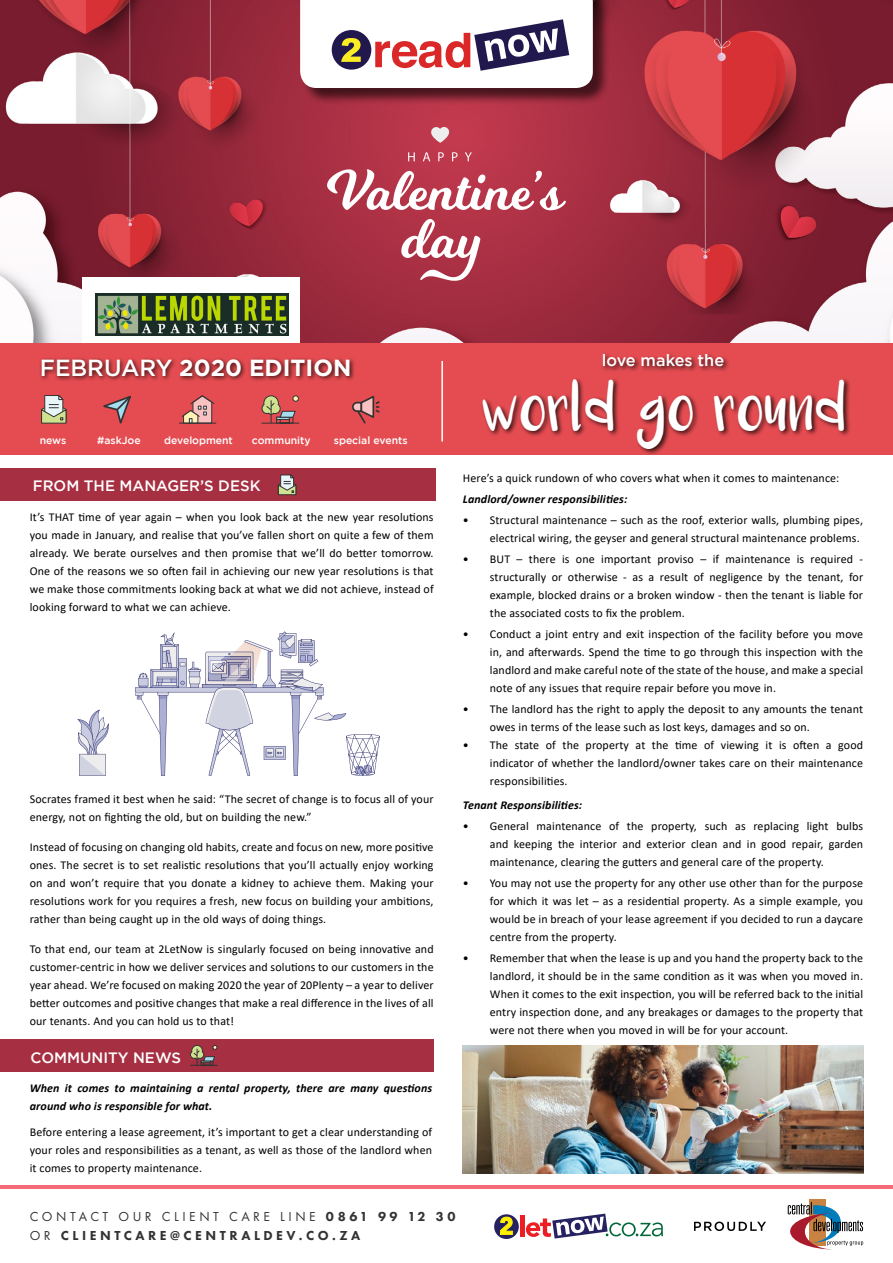
<style>
.page{position:relative;width:893px;height:1263px;background:#fff}
.page>*{position:absolute;margin:0;border:0;box-sizing:border-box;transform-origin:0 0}
.t1{font:34.5px "Luna";letter-spacing:.05em;color:#fff}
.t2{font:700 23.25px "Gotham";color:#fff}
.t3{font:500 16.35px "Gotham";color:#fff}
.t4{font:500 15px "Gotham";color:#fff}
.t5{font:13.5px "Futura PT";letter-spacing:.26em;color:#333}
.t6{font:800 13.5px "Futura PT";letter-spacing:.26em;color:#333}
.t7{font:12px/18px "Calibri";letter-spacing:.01em;color:#000;text-align:justify}
.t8{font:italic 700 12px/18px "Calibri";letter-spacing:.01em;color:#000}
.t9{font:500 10.35px "Gotham";color:#fff}
.s1{font-weight:500}
.s2{font-weight:800}
.s3{font-weight:400}
</style>
<div class="page">
<img style="left:0;top:0;width:892px;height:343px">
<div style="left:494px;top:1214px;width:25px;height:25px;background:#262262;border-radius:50%"></div>
<svg style="left:499px;top:1216px;width:14px;height:19px"></svg>
<div style="left:520px;top:1215px;width:5px;height:21px;background:#ed1d24"></div>
<svg style="left:526px;top:1213px;width:137px;height:25px"></svg>
<div style="left:809px;top:1199px;width:17px;height:47px;background:#c88343"></div>
<svg style="left:788px;top:1202px;width:75px;height:47px"></svg>
<svg style="left:694px;top:1221px;width:72px;height:10px"></svg>
<svg style="left:431px;top:127px;width:18px;height:16px"></svg>
<svg style="left:327px;top:169px;width:239px;height:41px"></svg>
<svg style="left:401px;top:219px;width:79px;height:62px"></svg>
<svg style="left:408px;top:152px;width:7px;height:9px"></svg>
<svg style="left:423px;top:152px;width:7px;height:9px"></svg>
<svg style="left:438px;top:152px;width:6px;height:9px"></svg>
<svg style="left:452px;top:152px;width:6px;height:9px"></svg>
<svg style="left:465px;top:152px;width:7px;height:9px"></svg>
<img style="left:463px;top:1045px;width:400px;height:128px">
<svg style="left:77px;top:710px;width:32px;height:66px"></svg>
<svg style="left:135px;top:631px;width:245px;height:145px"></svg>
<div style="left:82px;top:278px;width:218px;height:67px;background:#fff"></div>
<img style="left:96px;top:294px;width:193px;height:41px">
<div style="left:0;top:343px;width:893px;height:112px;background:#e44c51"></div>
<div style="left:481px;top:376px;width:370px;height:79px;background:#000;opacity:.75"></div>
<div style="left:600px;top:352px;width:130px;height:20px;background:#000;opacity:.75"></div>
<hr style="left:441px;top:361px;width:2px;height:80px;background:#fff">
<div style="left:39px;top:357px;width:317px;height:25px;background:#000;opacity:.75"></div>
<svg style="left:41px;top:395px;width:26px;height:29px"></svg>
<svg style="left:261px;top:395px;width:39px;height:29px"></svg>
<div style="left:292px;top:395px;width:7px;height:7px;border:1px solid #333;border-radius:50%"></div>
<svg style="left:103px;top:395px;width:28px;height:29px"></svg>
<svg style="left:352px;top:395px;width:28px;height:29px"></svg>
<hr style="left:0;top:1185px;width:893px;height:3px;background:#f46b75">
<svg style="left:181px;top:395px;width:34px;height:28px"></svg>
<hr style="left:179px;top:423px;width:37px;height:1px;background:#333">
<div style="left:0;top:1039px;width:434px;height:33px;background:#a62f42"></div>
<svg style="left:190px;top:1045px;width:28px;height:21px"></svg>
<div style="left:0;top:469px;width:435px;height:32px;background:#a62f42"></div>
<svg style="left:278px;top:474px;width:18px;height:21px"></svg>
<div style="left:301px;top:0;width:309px;height:105px;background:#000;opacity:.6"></div>
<svg style="left:300px;top:0;width:293px;height:88px"></svg>
<p class="t2" style="left:40px;top:354px;width:313px"><span class="s1">FEBRUARY</span> 2020 EDITION</p>
<p class="t9" style="left:40px;top:435px;width:28px">news</p>
<p class="t9" style="left:97px;top:435px;width:45px">#askJoe</p>
<p class="t9" style="left:164px;top:435px;width:70px">development</p>
<p class="t9" style="left:252px;top:435px;width:60px">community</p>
<p class="t9" style="left:334px;top:435px;width:75px">special events</p>
<p class="t3" style="left:602px;top:351px;width:124px">love makes the</p>
<p class="t1" style="left:483px;top:399px;width:366px">world go round</p>
<p class="t4" style="left:33px;top:477px;width:229px">FROM THE MANAGER’S DESK</p>
<p class="t7" style="left:30px;top:508px;width:405px">It’s THAT time of year again – when you look back at the new year resolutions you made in January, and realise that you’ve fallen short on quite a few of them already. We berate ourselves and then promise that we’ll do better tomorrow.<br>One of the reasons we so often fail in achieving our new year resolutions is that we make those commitments looking back at what we did not achieve, instead of looking forward to what we can achieve.</p>
<p class="t7" style="left:30px;top:790px;width:405px">Socrates framed it best when he said: “The secret of change is to focus all of your energy, not on fighting the old, but on building the new.”</p>
<p class="t7" style="left:30px;top:838px;width:405px">Instead of focusing on changing old habits, create and focus on new, more positive ones. The secret is to set realistic resolutions that you’ll actually enjoy working on and won’t require that you donate a kidney to achieve them. Making your resolutions work for you requires a fresh, new focus on building your ambitions, rather than being caught up in the old ways of doing things.</p>
<p class="t7" style="left:30px;top:940px;width:405px">To that end, our team at 2LetNow is singularly focused on being innovative and customer-centric in how we deliver services and solutions to our customers in the year ahead. We’re focused on making 2020 the year of 20Plenty – a year to deliver better outcomes and positive changes that make a real difference in the lives of all our tenants. And you can hold us to that!</p>
<p class="t4" style="left:31px;top:1049px;width:152px">COMMUNITY NEWS</p>
<p class="t7" style="left:463px;top:469px;width:378px">Here’s a quick rundown of who covers what when it comes to maintenance:</p>
<p class="t8" style="left:463px;top:490px;width:166px">Landlord/owner responsibilities:</p>
<p class="t7" style="left:463px;top:511px;width:402px;text-align:right">• Structural maintenance – such as the roof, exterior walls, plumbing pipes, electrical wiring, the geyser and general structural maintenance problems.</p>
<p class="t7" style="left:490px;top:550px;width:375px;text-indent:-27px">• BUT – there is one important proviso – if maintenance is required - structurally or otherwise - as a result of negligence by the tenant, for example, blocked drains or a broken window - then the tenant is liable for the associated costs to fix the problem.</p>
<p class="t7" style="left:490px;top:625px;width:375px;text-indent:-27px">• Conduct a joint entry and exit inspection of the facility before you move in, and afterwards. Spend the time to go through this inspection with the landlord and make careful note of the state of the house, and make a special note of any issues that require repair before you move in.</p>
<p class="t7" style="left:490px;top:700px;width:375px;text-indent:-27px">• The landlord has the right to apply the deposit to any amounts the tenant owes in terms of the lease such as lost keys, damages and so on.</p>
<p class="t7" style="left:490px;top:736px;width:375px;text-indent:-27px">• The state of the property at the time of viewing it is often a good indicator of whether the landlord/owner takes care on their maintenance responsibilities.</p>
<p class="t8" style="left:463px;top:796px;width:121px">Tenant Responsibilities:</p>
<p class="t7" style="left:490px;top:817px;width:375px;text-indent:-27px">• General maintenance of the property, such as replacing light bulbs and keeping the interior and exterior clean and in good repair, garden maintenance, clearing the gutters and general care of the property.</p>
<p class="t7" style="left:490px;top:874px;width:375px;text-indent:-27px">• You may not use the property for any other use other than for the purpose for which it was let – as a residential property. As a simple example, you would be in breach of your lease agreement if you decided to run a daycare centre from the property.</p>
<p class="t7" style="left:490px;top:949px;width:375px;text-indent:-27px">• Remember that when the lease is up and you hand the property back to the landlord, it should be in the same condition as it was when you moved in.<br>When it comes to the exit inspection, you will be referred back to the initial entry inspection done, and any breakages or damages to the property that were not there when you moved in will be for your account.</p>
<p class="t8" style="left:30px;top:1079px;width:404px">When it comes to maintaining a rental property, there are many questions around who is responsible for what.</p>
<p class="t7" style="left:30px;top:1122px;width:404px">Before entering a lease agreement, it’s important to get a clear understanding of your roles and responsibilities as a tenant, as well as those of the landlord when it comes to property maintenance.</p>
<p class="t5" style="left:30px;top:1208px;width:427px">CONTACT OUR CLIENT CARE LINE <span class="s2">0861 99 12 30</span></p>
<p class="t6" style="left:30px;top:1227px;width:332px"><span class="s3">OR</span> CLIENTCARE@CENTRALDEV.CO.ZA</p>
</div>
